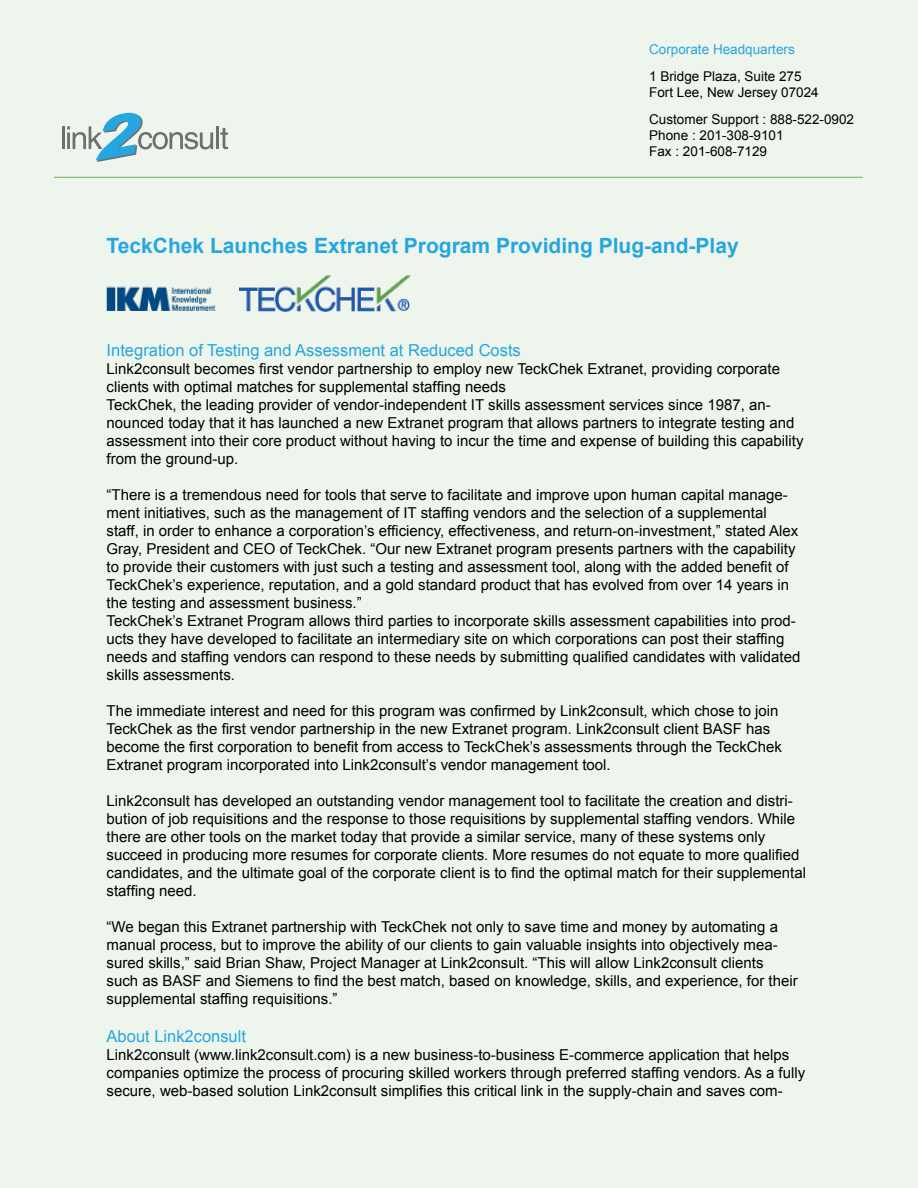
<style>
.page{position:relative;width:918px;height:1188px;background:#edf5ed}
.page>*{position:absolute;margin:0;border:0;box-sizing:border-box;transform-origin:0 0}
.t1{font:700 21px "Arial";color:#26a6de}
.t2{font:16.5px "Arial";color:#26a6de}
.t3{font:15px/18px "Arial";color:#000}
.t4{font:13.5px/16.2px "Arial";color:#000}
.t5{font:13.5px "Arial";color:#26a6de}
</style>
<div class="page">
<img style="left:107px;top:276px;width:303px;height:35px">
<hr style="left:54px;top:177px;width:809px;height:1px;background:#73b34a">
<hr style="left:62px;top:126px;width:2px;height:23px;background:#6d6f71">
<hr style="left:216px;top:126px;width:3px;height:23px;background:#6d6f71">
<svg style="left:220px;top:128px;width:8px;height:21px"></svg>
<svg style="left:67px;top:113px;width:146px;height:49px"></svg>
<p class="t5" style="left:649px;top:42px;width:147px">Corporate Headquarters</p>
<p class="t4" style="left:649px;top:68px;width:171px">1 Bridge Plaza, Suite 275<br>Fort Lee, New Jersey 07024</p>
<p class="t4" style="left:649px;top:111px;width:206px">Customer Support : 888-522-0902<br>Phone : 201-308-9101<br>Fax : 201-608-7129</p>
<h1 class="t1" style="left:107px;top:234px;width:634px">TeckChek Launches Extranet Program Providing Plug-and-Play</h1>
<p class="t2" style="left:107px;top:341px;width:416px">Integration of Testing and Assessment at Reduced Costs</p>
<p class="t3" style="left:107px;top:360px;width:698px">Link2consult becomes first vendor partnership to employ new TeckChek Extranet, providing corporate clients with optimal matches for supplemental staffing needs<br>TeckChek, the leading provider of vendor-independent IT skills assessment services since 1987, an&shy;nounced today that it has launched a new Extranet program that allows partners to integrate testing and assessment into their core product without having to incur the time and expense of building this capability from the ground-up.</p>
<p class="t3" style="left:107px;top:486px;width:695px">“There is a tremendous need for tools that serve to facilitate and improve upon human capital manage&shy;ment initiatives, such as the management of IT staffing vendors and the selection of a supplemental staff, in order to enhance a corporation’s efficiency, effectiveness, and return-on-investment,” stated Alex Gray, President and CEO of TeckChek. “Our new Extranet program presents partners with the capability to provide their customers with just such a testing and assessment tool, along with the added benefit of TeckChek’s experience, reputation, and a gold standard product that has evolved from over 14 years in the testing and assessment business.”<br>TeckChek’s Extranet Program allows third parties to incorporate skills assessment capabilities into prod&shy;ucts they have developed to facilitate an intermediary site on which corporations can post their staffing needs and staffing vendors can respond to these needs by submitting qualified candidates with validated skills assessments.</p>
<p class="t3" style="left:107px;top:702px;width:677px">The immediate interest and need for this program was confirmed by Link2consult, which chose to join TeckChek as the first vendor partnership in the new Extranet program. Link2consult client BASF has become the first corporation to benefit from access to TeckChek’s assessments through the TeckChek Extranet program incorporated into Link2consult’s vendor management tool.</p>
<p class="t3" style="left:107px;top:792px;width:701px">Link2consult has developed an outstanding vendor management tool to facilitate the creation and distri&shy;bution of job requisitions and the response to those requisitions by supplemental staffing vendors. While there are other tools on the market today that provide a similar service, many of these systems only succeed in producing more resumes for corporate clients. More resumes do not equate to more qualified candidates, and the ultimate goal of the corporate client is to find the optimal match for their supplemental staffing need.</p>
<p class="t3" style="left:107px;top:918px;width:693px">“We began this Extranet partnership with TeckChek not only to save time and money by automating a manual process, but to improve the ability of our clients to gain valuable insights into objectively mea&shy;sured skills,” said Brian Shaw, Project Manager at Link2consult. “This will allow Link2consult clients such as BASF and Siemens to find the best match, based on knowledge, skills, and experience, for their supplemental staffing requisitions.”</p>
<p class="t2" style="left:107px;top:1027px;width:141px">About Link2consult</p>
<p class="t3" style="left:107px;top:1046px;width:700px">Link2consult (www.link2consult.com) is a new business-to-business E-commerce application that helps companies optimize the process of procuring skilled workers through preferred staffing vendors. As a fully secure, web-based solution Link2consult simplifies this critical link in the supply-chain and saves com-</p>
</div>
